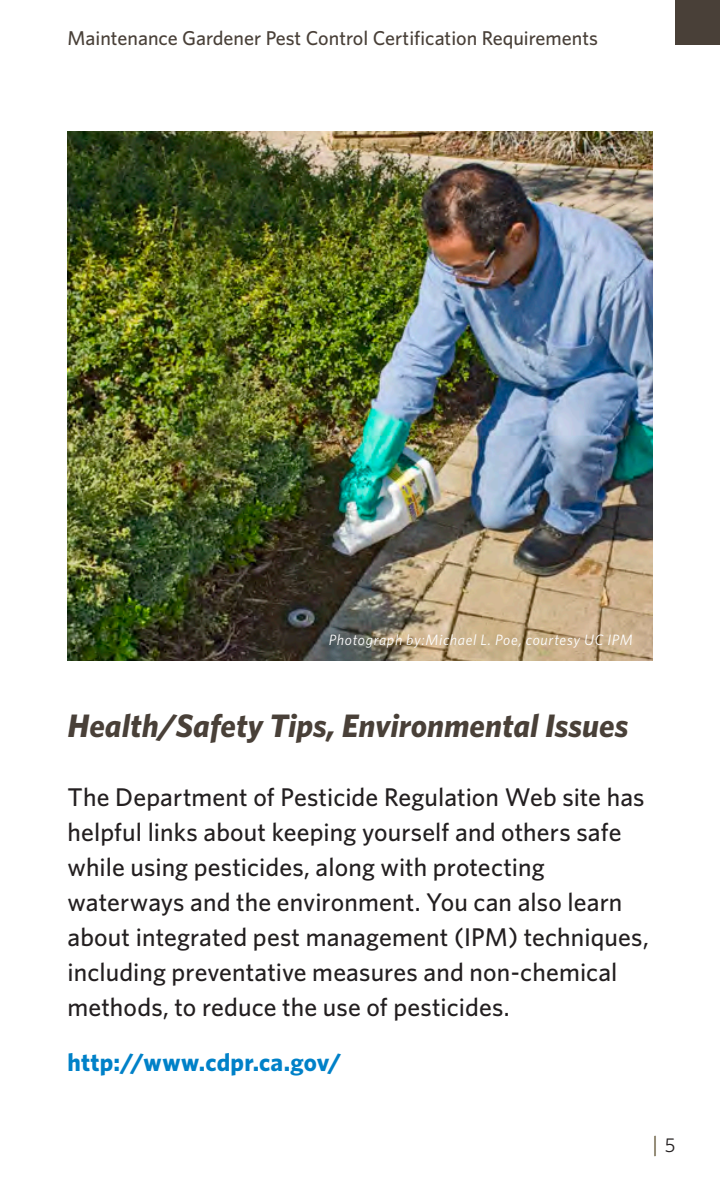
<style>
.page{position:relative;width:720px;height:1193px;background:#fff}
.page>*{position:absolute;margin:0;border:0;box-sizing:border-box;transform-origin:0 0}
.Heading{font:italic 700 32.5px "Whitney";color:#494038}
.Body_Text{font:500 25.5px/35px "Whitney";letter-spacing:.005em;color:#231f20}
.Body_Text_1st_Para{font:700 25px "Whitney";letter-spacing:.005em;color:#0081c8}
.t1{font:22.5px "Whitney";color:#64583b}
.t2{font:500 20px "Whitney";color:#494038}
.Body_Text_1st_Para-2{font:italic 15px "Whitney";letter-spacing:.045em;color:#fff}
.s1{font-size:20px;color:#231f20}
</style>
<div class="page">
<div style="left:675px;top:0;width:45px;height:45px;background:#494038"></div>
<img style="left:68px;top:131px;width:584px;height:529px">
<p class="t2" style="left:68px;top:26px;width:532px">Maintenance Gardener Pest Control Certification Requirements</p>
<p class="Body_Text_1st_Para-2" style="left:329px;top:631px;width:306px">Photograph by:Michael L. Poe, courtesy UC IPM</p>
<p class="Heading" style="left:68px;top:706px;width:562px">Health/Safety Tips, Environmental Issues</p>
<p class="Body_Text" style="left:68px;top:778px;width:583px">The Department of Pesticide Regulation Web site has helpful links about keeping yourself and others safe while using pesticides, along with protecting waterways and the environment. You can also learn about integrated pest management (IPM) techniques, including preventative measures and non-chemical methods, to reduce the use of pesticides.</p>
<p class="Body_Text_1st_Para" style="left:68px;top:1046px;width:276px">http://www.cdpr.ca.gov/</p>
<p class="t1" style="left:652px;top:1130px;width:25px">| <span class="s1">5</span></p>
</div>
